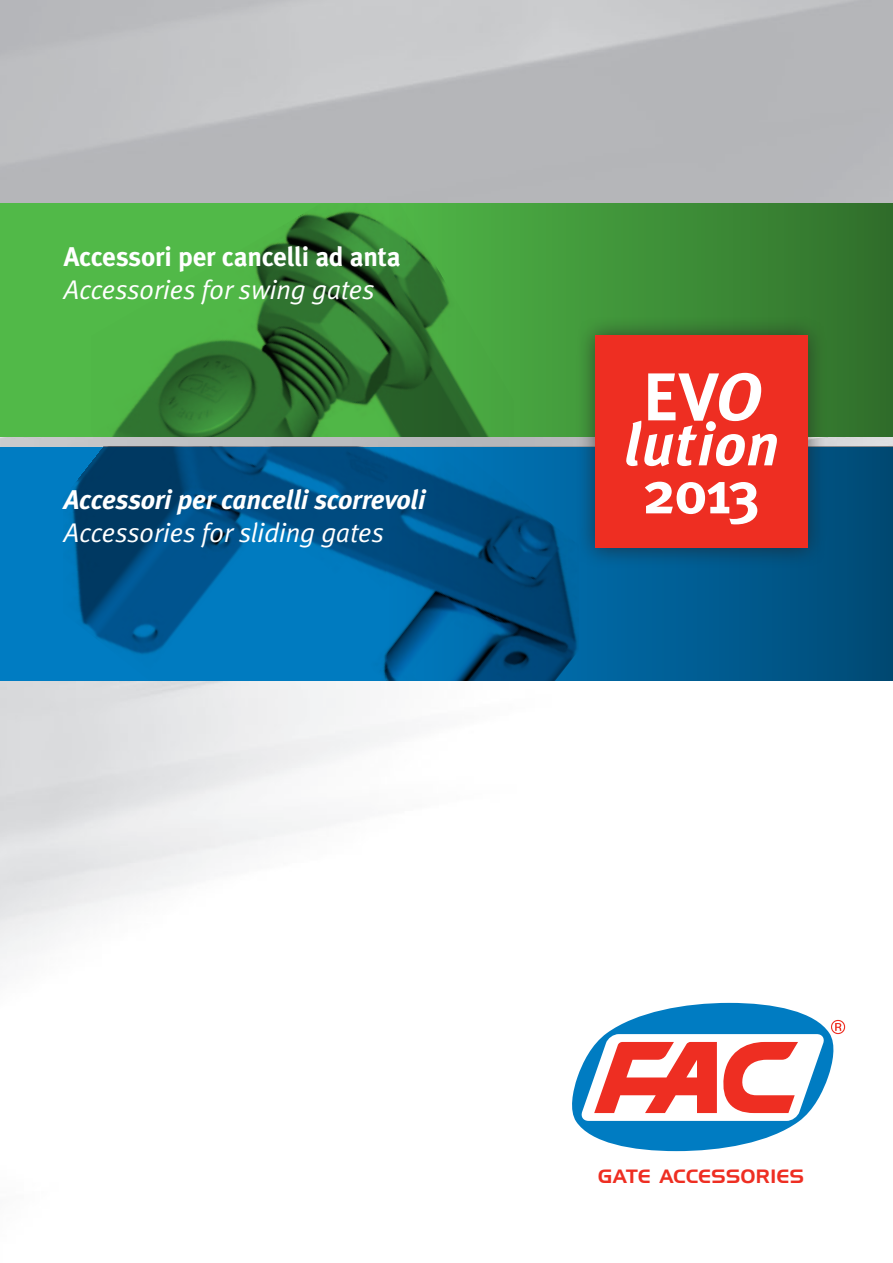
<style>
.page{position:relative;width:893px;height:1263px;background:#fff}
.page>*{position:absolute;margin:0;border:0;box-sizing:border-box;transform-origin:0 0}
.t1{font:700 67.5px "Meta Plus";color:#fff}
.t2{font:italic 700 60px "Meta Plus";letter-spacing:.01em;color:#fff}
.t3{font:700 60px "Meta Plus";color:#fff}
.t4{font:italic 27px "Meta Plus Normal";color:#fff}
.t5{font:italic 700 27px "Meta Plus";letter-spacing:-.01em;color:#fff}
.t6{font:700 27px "Meta Plus";letter-spacing:-.01em;color:#fff}
.t7{font:18.75px "Handel Gothic BT";letter-spacing:.02em;color:#ee2e22}
.s1{font-style:italic}
</style>
<div class="page">
<img style="left:0;top:0;width:893px;height:1152px">
<div style="left:0;top:203px;width:893px;height:234px;background:#51b948"></div>
<svg style="left:513px;top:203px;width:380px;height:234px;background:#3b8935"></svg>
<img style="left:112px;top:203px;width:401px;height:234px">
<div style="left:0;top:447px;width:893px;height:234px;background:#007cc2"></div>
<img style="left:71px;top:447px;width:316px;height:234px">
<svg style="left:387px;top:447px;width:506px;height:234px;background:#00568a"></svg>
<div style="left:575px;top:315px;width:253px;height:253px;background:#231f20;opacity:.65"></div>
<div style="left:595px;top:336px;width:213px;height:212px;background:#ee2e22"></div>
<svg style="left:569px;top:1003px;width:276px;height:148px"></svg>
<p class="t6" style="left:64px;top:241px;width:338px">Accessori per cancelli ad anta</p>
<p class="t4" style="left:64px;top:274px;width:312px">Accessories for swing gates</p>
<p class="t5" style="left:64px;top:484px;width:363px">Accessori per cancelli scorrevoli</p>
<p class="t4" style="left:64px;top:517px;width:321px">Accessories for sliding gates</p>
<h1 class="t1" style="left:642px;top:358px;width:120px">EV<span class="s1">O</span></h1>
<h2 class="t2" style="left:624px;top:410px;width:156px">lution</h2>
<h2 class="t3" style="left:643px;top:458px;width:119px">2013</h2>
<p class="t7" style="left:598px;top:1164px;width:207px">GATE ACCESSORIES</p>
</div>
